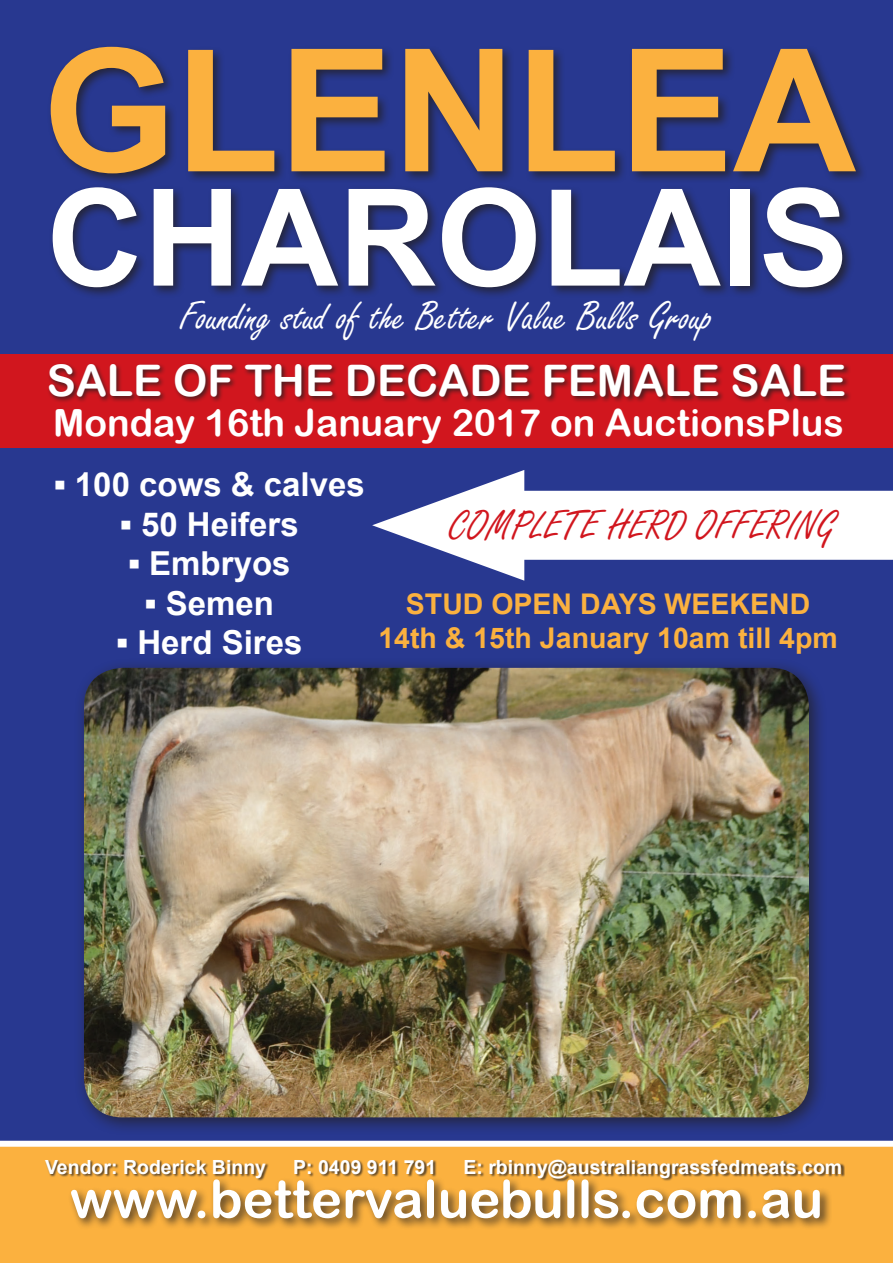
<style>
.page{position:relative;width:893px;height:1263px;background:#283890}
.page>*{position:absolute;margin:0;border:0;box-sizing:border-box;transform-origin:0 0}
.t1{font:700 171px "Arial";letter-spacing:-.005em;color:#fbb13f}
.t2{font:700 135px "Arial";color:#fff}
.t3{font:52.5px "Arial Rounded MT Bold";color:#fff}
.t4{font:43.5px "Freestyle Script";color:#fff}
.t5{font:43.5px "Arial Rounded MT Bold";color:#fff}
.t6{font:43.5px "Freestyle Script";color:#d1161e}
.t7{font:37.5px "Arial Rounded MT Bold";color:#fff}
.t8{font:700 33px "Arial";color:#fff}
.t9{font:700 28.5px "Arial";color:#fbb13f}
.t10{font:700 19.5px "Arial";color:#fff}
</style>
<div class="page">
<div style="left:0;top:1144px;width:893px;height:119px;background:#fbb13f"></div>
<div style="left:74px;top:658px;width:753px;height:478px;background:#231f20;opacity:.75"></div>
<img style="left:84px;top:668px;width:725px;height:449px">
<div style="left:49px;top:183px;width:805px;height:116px;background:#231f20;opacity:.75"></div>
<div style="left:0;top:354px;width:893px;height:94px;background:#d1161e"></div>
<div style="left:47px;top:362px;width:804px;height:41px;background:#231f20;opacity:.75"></div>
<div style="left:479px;top:491px;width:414px;height:69px;background:#fff"></div>
<svg style="left:372px;top:470px;width:152px;height:111px"></svg>
<div style="left:0;top:1141px;width:893px;height:6px;background:#fff"></div>
<div style="left:45px;top:1160px;width:800px;height:22px;background:#231f20;opacity:.75"></div>
<div style="left:68px;top:1176px;width:764px;height:54px;background:#231f20;opacity:.75"></div>
<div style="left:47px;top:43px;width:821px;height:143px;background:#231f20;opacity:.75"></div>
<p class="t1" style="left:43px;top:-9px;width:815px">GLENLEA</p>
<p class="t2" style="left:46px;top:143px;width:804px">CHAROLAIS</p>
<p class="t4" style="left:180px;top:293px;width:534px">Founding stud of the Better Value Bulls Group</p>
<p class="t5" style="left:47px;top:355px;width:801px">SALE OF THE DECADE FEMALE SALE</p>
<p class="t7" style="left:53px;top:401px;width:792px">Monday 16th January 2017 on AuctionsPlus</p>
<p class="t8" style="left:54px;top:461px;width:312px">▪ 100 cows &amp; calves</p>
<p class="t8" style="left:120px;top:501px;width:180px">▪ 50 Heifers</p>
<p class="t8" style="left:128px;top:540px;width:164px">▪ Embryos</p>
<p class="t8" style="left:145px;top:580px;width:131px">▪ Semen</p>
<p class="t8" style="left:117px;top:620px;width:187px">▪ Herd Sires</p>
<p class="t6" style="left:449px;top:502px;width:387px">COMPLETE HERD OFFERING</p>
<p class="t9" style="left:406px;top:584px;width:406px">STUD OPEN DAYS WEEKEND</p>
<p class="t9" style="left:378px;top:618px;width:461px">14th &amp; 15th January 10am till 4pm</p>
<p class="t10" style="left:45px;top:1153px;width:223px">Vendor: Roderick Binny</p>
<p class="t10" style="left:293px;top:1153px;width:145px">P: 0409 911 791</p>
<p class="t10" style="left:463px;top:1153px;width:380px">E: rbinny@australiangrassfedmeats.com</p>
<p class="t3" style="left:70px;top:1168px;width:755px">www.bettervaluebulls.com.au</p>
</div>
